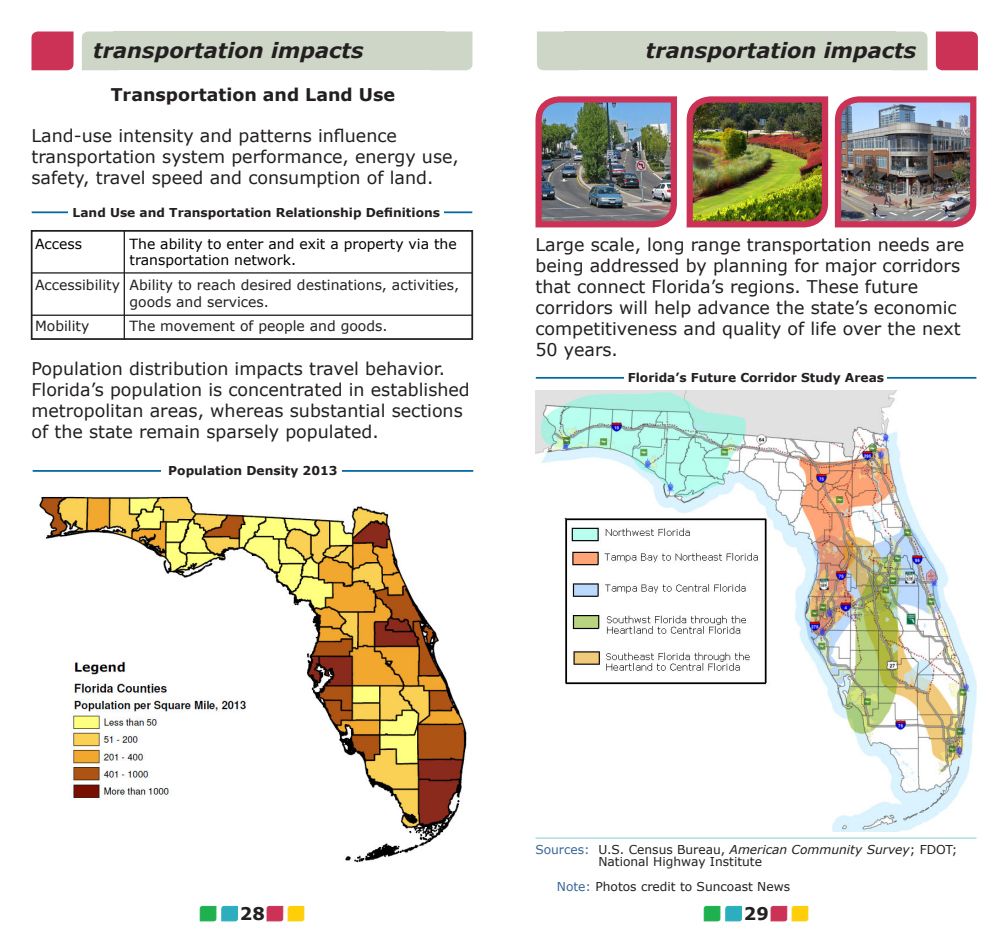
<style>
.page{position:relative;width:1008px;height:945px;background:#fff}
.page>*{position:absolute;margin:0;border:0;box-sizing:border-box;transform-origin:0 0}
.t1{font:italic 700 21px "Verdana";color:#231f20}
.t2{font:17.5px/21px "Verdana";color:#231f20}
.t3{font:700 17.5px "Verdana";color:#231f20}
.t4{font:14px/16.8px "Verdana";color:#231f20}
.t5{font:14px/16.8px "Verdana";color:#000}
.t6{font:12.25px/12.2px "Verdana";color:#231f20}
.t7{font:700 12.25px "Verdana";color:#231f20}
.s1{color:#386599}
.s2{font-style:italic}
</style>
<div class="page">
<svg style="left:200px;top:906px;width:38px;height:15px"></svg>
<svg style="left:704px;top:906px;width:38px;height:15px"></svg>
<svg style="left:267px;top:906px;width:37px;height:15px"></svg>
<svg style="left:771px;top:906px;width:37px;height:15px"></svg>
<div style="left:31px;top:230px;width:442px;height:110px;border:2px solid #231f20"></div>
<img style="left:535px;top:96px;width:442px;height:132px">
<div style="left:32px;top:32px;width:42px;height:38px;background:#cb3255"></div>
<div style="left:113px;top:31px;width:332px;height:39px;background:#ced6c7"></div>
<svg style="left:82px;top:32px;width:31px;height:38px"></svg>
<svg style="left:445px;top:32px;width:28px;height:38px"></svg>
<div style="left:936px;top:32px;width:42px;height:38px;background:#cb3255"></div>
<div style="left:564px;top:31px;width:332px;height:39px;background:#ced6c7"></div>
<svg style="left:896px;top:32px;width:32px;height:38px"></svg>
<svg style="left:537px;top:32px;width:27px;height:38px"></svg>
<hr style="left:33px;top:470px;width:440px;height:2px;background:#0066a4">
<hr style="left:536px;top:377px;width:440px;height:2px;background:#0066a4">
<div style="left:162px;top:462px;width:180px;height:18px;background:#fff"></div>
<div style="left:625px;top:369px;width:262px;height:18px;background:#fff"></div>
<hr style="left:536px;top:837px;width:440px;height:2px;background:#bae2e4">
<img style="left:39px;top:496px;width:428px;height:367px">
<hr style="left:32px;top:272px;width:440px;height:2px;background:#231f20">
<hr style="left:32px;top:315px;width:440px;height:1px;background:#231f20">
<hr style="left:124px;top:230px;width:1px;height:110px;background:#231f20">
<img style="left:535px;top:391px;width:441px;height:441px">
<hr style="left:32px;top:211px;width:440px;height:2px;background:#0066a4">
<div style="left:68px;top:203px;width:376px;height:19px;background:#fff"></div>
<p class="t1" style="left:93px;top:37px;width:272px">transportation impacts</p>
<p class="t1" style="left:646px;top:37px;width:272px">transportation impacts</p>
<p class="t3" style="left:111px;top:84px;width:286px">Transportation and Land Use</p>
<p class="t2" style="left:32px;top:124px;width:429px">Land-use intensity and patterns influence transportation system performance, energy use, safety, travel speed and consumption of land.</p>
<p class="t7" style="left:73px;top:205px;width:369px">Land Use and Transportation Relationship Definitions</p>
<p class="t5" style="left:35px;top:235px;width:49px">Access</p>
<p class="t5" style="left:130px;top:235px;width:329px">The ability to enter and exit a property via the transportation network.</p>
<p class="t4" style="left:130px;top:276px;width:331px;text-indent:-94px">Accessibility Ability to reach desired destinations, activities, goods and services.</p>
<p class="t4" style="left:35px;top:317px;width:56px">Mobility</p>
<p class="t4" style="left:130px;top:317px;width:260px">The movement of people and goods.</p>
<p class="t2" style="left:32px;top:358px;width:440px">Population distribution impacts travel behavior.<br>Florida’s population is concentrated in established metropolitan areas, whereas substantial sections of the state remain sparsely populated.</p>
<p class="t7" style="left:168px;top:463px;width:171px">Population Density 2013</p>
<p class="t2" style="left:536px;top:234px;width:430px">Large scale, long range transportation needs are being addressed by planning for major corridors that connect Florida’s regions. These future corridors will help advance the state’s economic competitiveness and quality of life over the next 50 years.</p>
<p class="t7" style="left:628px;top:370px;width:258px">Florida’s Future Corridor Study Areas</p>
<p class="t6" style="left:598px;top:843px;width:361px;text-indent:-63px"><span class="s1">Sources:</span> U.S. Census Bureau, <span class="s2">American Community Survey</span>; FDOT;<br>National Highway Institute</p>
<p class="t6" style="left:557px;top:880px;width:235px"><span class="s1">Note:</span> Photos credit to Suncoast News</p>
<p class="t3" style="left:240px;top:903px;width:26px">28</p>
<p class="t3" style="left:744px;top:903px;width:26px">29</p>
</div>
